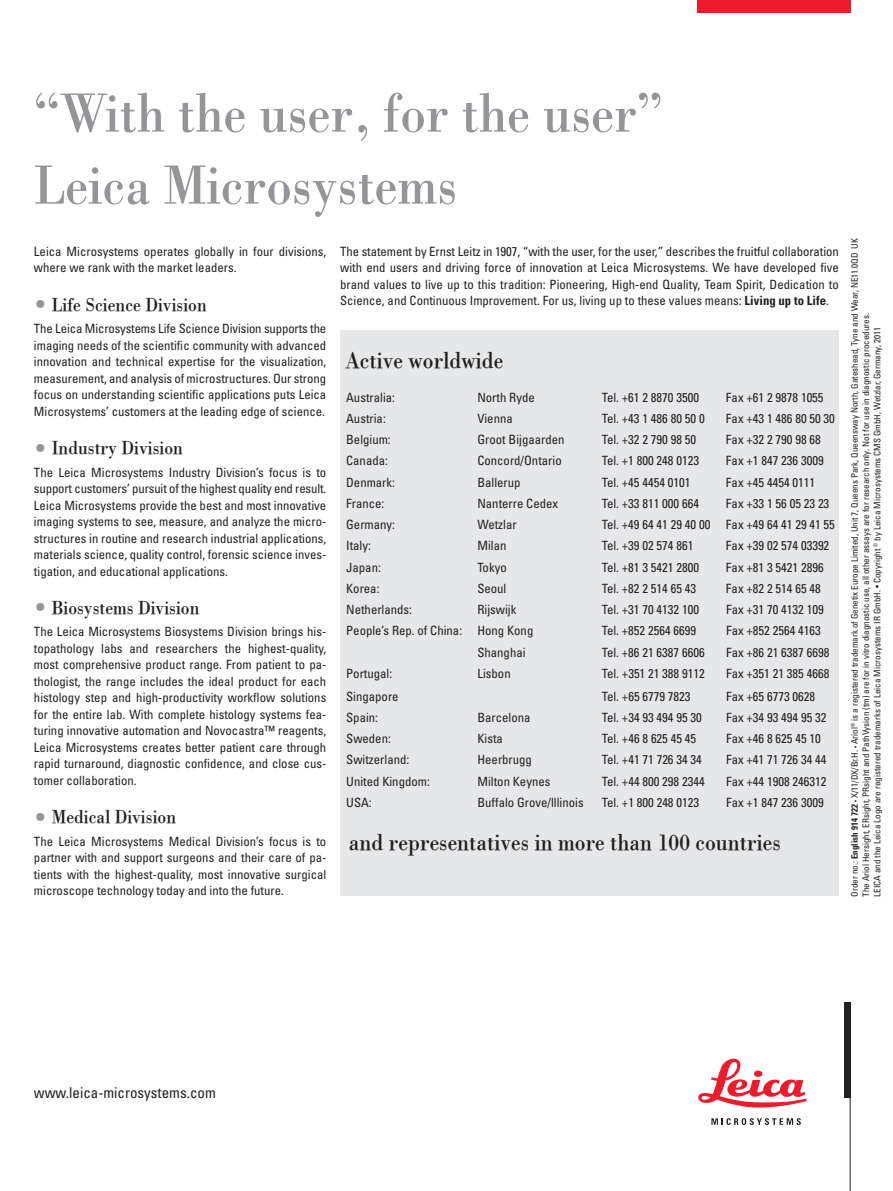
<style>
.page{position:relative;width:893px;height:1191px;background:#fff}
.page>*{position:absolute;margin:0;border:0;box-sizing:border-box;transform-origin:0 0}
.t1{font:57px/72px "Leicana";color:#939598}
.t2{font:24px "Leicana";color:#231f20}
.t3{font:19.5px "Leicana";color:#231f20}
.t4{font:condensed 15px "Univers LT Std";color:#231f20}
.t5{font:condensed 12.75px/16.5px "Univers LT Std";color:#231f20;text-align:justify}
.t6{font:condensed 9px/11.2px "Univers";color:#231f20}
.t7{font:condensed 9px "Univers LT Std";color:#231f20}
.s1{font-size:24px;color:#939598}
.s2{font-weight:700}
.s3{font-size:6px}
.s4{font-family:"Univers"}
</style>
<div class="page">
<div style="left:340px;top:330px;width:499px;height:566px;background:#e6e7e9"></div>
<div style="left:697px;top:0;width:153px;height:13px;background:#ee1b2d"></div>
<svg style="left:698px;top:1058px;width:109px;height:49px"></svg>
<svg style="left:711px;top:1118px;width:90px;height:6px"></svg>
<div style="left:844px;top:1001px;width:6px;height:96px;background:#231f20"></div>
<hr style="left:850px;top:1001px;width:1px;height:189px;background:#231f20">
<h1 class="t1" style="left:34px;top:76px;width:630px">“With the user, for the user”<br>Leica Microsystems</h1>
<p class="t5" style="left:34px;top:244px;width:294px">Leica Microsystems operates globally in four divi sions, where we rank with the market leaders.</p>
<h3 class="t3" style="left:34px;top:292px;width:174px"><span class="s1">•</span> Life Science Division</h3>
<p class="t5" style="left:34px;top:321px;width:294px">The Leica Microsystems Life Science Division supports the imaging needs of the scientific community with advanced innovation and technical expertise for the visualization, measurement, and analysis of microstructures. Our strong focus on understanding scientific applications puts Leica Microsystems’ customers at the leading edge of science.</p>
<h3 class="t3" style="left:34px;top:435px;width:150px"><span class="s1">•</span> Industry Division</h3>
<p class="t5" style="left:34px;top:464px;width:294px">The Leica Microsystems Industry Division’s focus is to support customers’ pursuit of the highest quality end result.<br>Leica Microsystems provide the best and most innovative imaging systems to see, measure, and analyze the micro&shy;structures in routine and research industrial applications, materials science, quality control, forensic science inves&shy;tigation, and educational applications.</p>
<h3 class="t3" style="left:34px;top:595px;width:167px"><span class="s1">•</span> Biosystems Division</h3>
<p class="t5" style="left:34px;top:624px;width:294px">The Leica Microsystems Biosystems Division brings his&shy;topathology labs and researchers the highest-quality, most comprehensive product range. From patient to pa&shy;thologist, the range includes the ideal product for each histology step and high-productivity workflow solutions for the entire lab. With complete histology systems fea&shy;turing innovative automation and Novocastra™ reagents, Leica Microsystems creates better patient care through rapid turnaround, diagnostic confidence, and close cus&shy;tomer collaboration.</p>
<h3 class="t3" style="left:34px;top:804px;width:144px"><span class="s1">•</span> Medical Division</h3>
<p class="t5" style="left:34px;top:833px;width:294px">The Leica Microsystems Medical Division’s focus is to partner with and support surgeons and their care of pa&shy;tients with the highest-quality, most innovative surgi cal microscope technology today and into the future.</p>
<p class="t5" style="left:340px;top:244px;width:500px">The statement by Ernst Leitz in 1907, “with the user, for the user,” describes the fruitful collaboration with end users and driving force of innovation at Leica Microsystems. We have developed five brand values to live up to this tradition: Pioneering, High-end Quality, Team Spirit, Dedication to Science, and Continuous Improvement. For us, living up to these values means: <span class="s2">Living up to Life</span>.</p>
<h2 class="t2" style="left:346px;top:346px;width:159px">Active worldwide</h2>
<p class="t5" style="left:346px;top:390px;width:50px">Australia:</p>
<p class="t5" style="left:477px;top:390px;width:59px">North Ryde</p>
<p class="t5" style="left:602px;top:390px;width:99px">Tel. +61 2 8870 3500</p>
<p class="t5" style="left:726px;top:390px;width:99px">Fax +61 2 9878 1055</p>
<p class="t5" style="left:346px;top:411px;width:41px">Austria:</p>
<p class="t5" style="left:477px;top:411px;width:37px">Vienna</p>
<p class="t5" style="left:602px;top:411px;width:105px">Tel. +43 1 486 80 50 0</p>
<p class="t5" style="left:726px;top:411px;width:110px">Fax +43 1 486 80 50 30</p>
<p class="t5" style="left:346px;top:432px;width:46px">Belgium:</p>
<p class="t5" style="left:477px;top:432px;width:89px">Groot Bijgaarden</p>
<p class="t5" style="left:602px;top:432px;width:96px">Tel. +32 2 790 98 50</p>
<p class="t5" style="left:726px;top:432px;width:96px">Fax +32 2 790 98 68</p>
<p class="t5" style="left:346px;top:453px;width:43px">Canada:</p>
<p class="t5" style="left:477px;top:453px;width:86px">Concord/Ontario</p>
<p class="t5" style="left:602px;top:453px;width:99px">Tel. +1 800 248 0123</p>
<p class="t5" style="left:726px;top:453px;width:99px">Fax +1 847 236 3009</p>
<p class="t5" style="left:346px;top:475px;width:50px">Denmark:</p>
<p class="t5" style="left:477px;top:475px;width:45px">Ballerup</p>
<p class="t5" style="left:602px;top:475px;width:90px">Tel. +45 4454 0101</p>
<p class="t5" style="left:726px;top:475px;width:91px">Fax +45 4454 0111</p>
<p class="t5" style="left:346px;top:496px;width:40px">France:</p>
<p class="t5" style="left:477px;top:496px;width:82px">Nanterre Cedex</p>
<p class="t5" style="left:602px;top:496px;width:99px">Tel. +33 811 000 664</p>
<p class="t5" style="left:726px;top:496px;width:105px">Fax +33 1 56 05 23 23</p>
<p class="t5" style="left:346px;top:517px;width:50px">Germany:</p>
<p class="t5" style="left:477px;top:517px;width:41px">Wetzlar</p>
<p class="t5" style="left:602px;top:517px;width:235px">Tel. +49 64 41 29 40 00 Fax +49 64 41 29 41 55</p>
<p class="t5" style="left:346px;top:538px;width:26px">Italy:</p>
<p class="t5" style="left:477px;top:538px;width:31px">Milan</p>
<p class="t5" style="left:602px;top:538px;width:93px">Tel. +39 02 574 861</p>
<p class="t5" style="left:726px;top:538px;width:105px">Fax +39 02 574 03392</p>
<p class="t5" style="left:346px;top:559px;width:36px">Japan:</p>
<p class="t5" style="left:477px;top:559px;width:31px">Tokyo</p>
<p class="t5" style="left:602px;top:559px;width:99px">Tel. +81 3 5421 2800</p>
<p class="t5" style="left:726px;top:559px;width:99px">Fax +81 3 5421 2896</p>
<p class="t5" style="left:346px;top:581px;width:35px">Korea:</p>
<p class="t5" style="left:477px;top:581px;width:31px">Seoul</p>
<p class="t5" style="left:602px;top:581px;width:96px">Tel. +82 2 514 65 43</p>
<p class="t5" style="left:726px;top:581px;width:96px">Fax +82 2 514 65 48</p>
<p class="t5" style="left:346px;top:602px;width:67px">Netherlands:</p>
<p class="t5" style="left:477px;top:602px;width:40px">Rijswijk</p>
<p class="t5" style="left:602px;top:602px;width:99px">Tel. +31 70 4132 100</p>
<p class="t5" style="left:726px;top:602px;width:99px">Fax +31 70 4132 109</p>
<p class="t5" style="left:346px;top:623px;width:189px">People’s Rep. of China: Hong Kong</p>
<p class="t5" style="left:602px;top:623px;width:96px">Tel. +852 2564 6699</p>
<p class="t5" style="left:726px;top:623px;width:96px">Fax +852 2564 4163</p>
<p class="t5" style="left:477px;top:644px;width:50px">Shanghai</p>
<p class="t5" style="left:602px;top:644px;width:105px">Tel. +86 21 6387 6606</p>
<p class="t5" style="left:726px;top:644px;width:105px">Fax +86 21 6387 6698</p>
<p class="t5" style="left:346px;top:666px;width:48px">Portugal:</p>
<p class="t5" style="left:477px;top:666px;width:35px">Lisbon</p>
<p class="t5" style="left:602px;top:666px;width:105px">Tel. +351 21 388 9112</p>
<p class="t5" style="left:726px;top:666px;width:105px">Fax +351 21 385 4668</p>
<p class="t5" style="left:346px;top:688px;width:54px">Singapore</p>
<p class="t5" style="left:602px;top:688px;width:90px">Tel. +65 6779 7823</p>
<p class="t5" style="left:726px;top:688px;width:91px">Fax +65 6773 0628</p>
<p class="t5" style="left:346px;top:710px;width:33px">Spain:</p>
<p class="t5" style="left:477px;top:710px;width:55px">Barcelona</p>
<p class="t5" style="left:602px;top:710px;width:102px">Tel. +34 93 494 95 30</p>
<p class="t5" style="left:726px;top:710px;width:102px">Fax +34 93 494 95 32</p>
<p class="t5" style="left:346px;top:731px;width:46px">Sweden:</p>
<p class="t5" style="left:477px;top:731px;width:27px">Kista</p>
<p class="t5" style="left:602px;top:731px;width:96px">Tel. +46 8 625 45 45</p>
<p class="t5" style="left:726px;top:731px;width:96px">Fax +46 8 625 45 10</p>
<p class="t5" style="left:346px;top:752px;width:65px">Switzerland:</p>
<p class="t5" style="left:477px;top:752px;width:56px">Heerbrugg</p>
<p class="t5" style="left:602px;top:752px;width:102px">Tel. +41 71 726 34 34</p>
<p class="t5" style="left:726px;top:752px;width:102px">Fax +41 71 726 34 44</p>
<p class="t5" style="left:346px;top:773px;width:85px">United Kingdom:</p>
<p class="t5" style="left:477px;top:773px;width:74px">Milton Keynes</p>
<p class="t5" style="left:602px;top:773px;width:105px">Tel. +44 800 298 2344</p>
<p class="t5" style="left:726px;top:773px;width:102px">Fax +44 1908 246312</p>
<p class="t5" style="left:346px;top:795px;width:27px">USA:</p>
<p class="t5" style="left:477px;top:795px;width:108px">Buffalo Grove/lllinois</p>
<p class="t5" style="left:602px;top:795px;width:99px">Tel. +1 800 248 0123</p>
<p class="t5" style="left:726px;top:795px;width:99px">Fax +1 847 236 3009</p>
<h2 class="t2" style="left:349px;top:827px;width:433px">and representatives in more than 100 countries</h2>
<p class="t6" style="left:850px;top:897px;width:660px;rotate:-90deg">Order no.: <span class="s2">English 914 722</span> <span class="s3">•</span> X/11/DX/Br.H. <span class="s3">•</span> Ariol<sup>®</sup> is a registered trademark of Genetix Europe Limited, Unit 7, Queens Park, Queensway North, Gateshead, Tyne and Wear, NE11 0QD UK<br>The Ariol Hersight, ERsight, PRsight and PathVysion (tm) are for in vitro diagnostic use, all other assays are for research only. Not for use in diagnostic procedures.</p>
<p class="t7" style="left:873px;top:897px;width:571px;rotate:-90deg">LEICA and the Leica Logo are registered trademarks of Leica Microsystems IR GmbH. • <span class="s4">Copyright</span> <sup>©</sup> <span class="s4">by Leica Microsystems CMS GmbH, Wetzlar, Germany, 2011</span></p>
<p class="t4" style="left:34px;top:1086px;width:183px">www.leica-microsystems.com</p>
</div>
